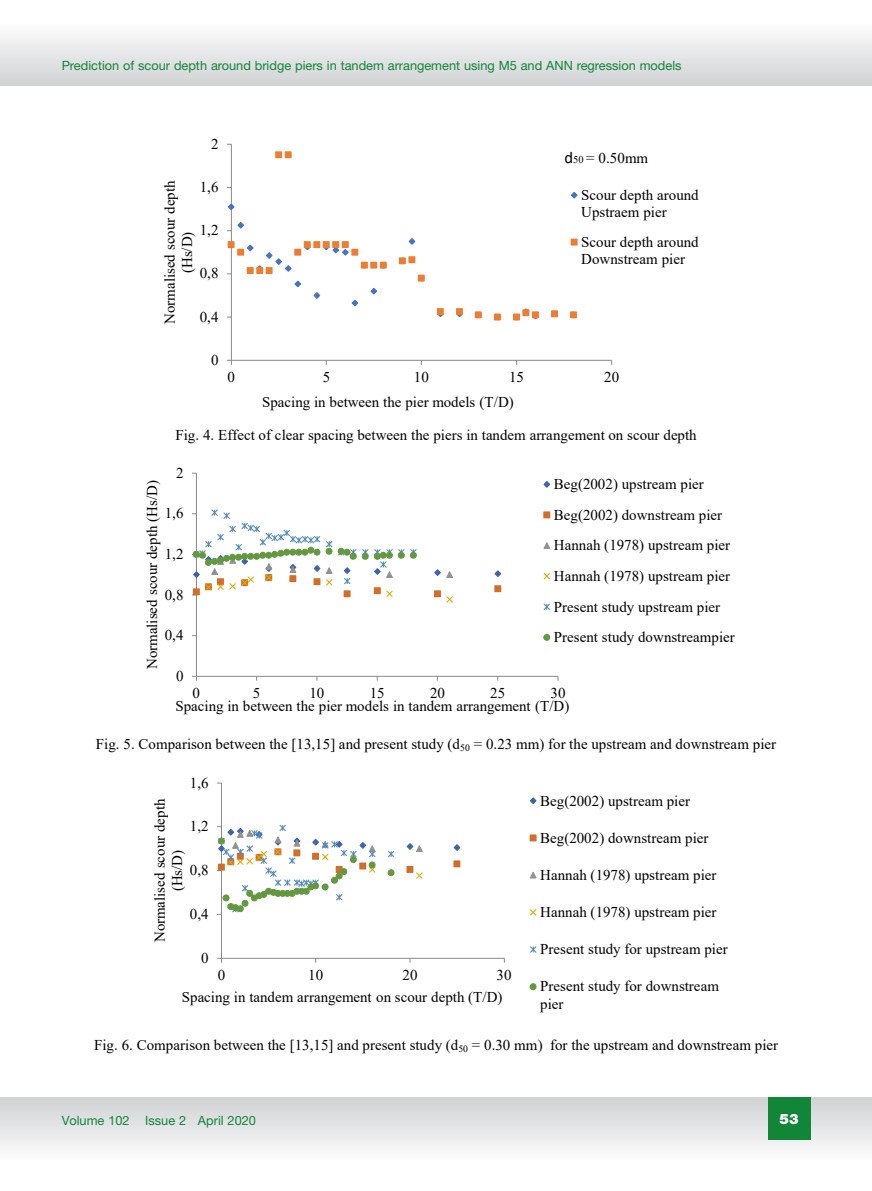
<style>
.page{position:relative;width:872px;height:1191px;background:#fff}
.page>*{position:absolute;margin:0;border:0;box-sizing:border-box;transform-origin:0 0}
.t1{font:15px/30.6px "Times New Roman";letter-spacing:.005em;color:#000}
.t2{font:900 14.25px "Helvetica Neue LT Pro";color:#fff}
.t3{font:12.75px "Helvetica Neue LT Pro";color:#118637}
.s1{font-family:"Calibri";font-size:16.5px}
.s2{font-size:10.5px}
</style>
<div class="page">
<svg style="left:0;top:35px;width:872px;height:50px"></svg>
<svg style="left:0;top:1097px;width:872px;height:52px"></svg>
<div style="left:767px;top:1097px;width:43px;height:43px;background:#118637"></div>
<hr style="left:231px;top:144px;width:1px;height:216px;background:#898989">
<hr style="left:231px;top:360px;width:380px;height:1px;background:#898989">
<svg style="left:227px;top:360px;width:5px;height:5px"></svg>
<svg style="left:228px;top:203px;width:7px;height:8px"></svg>
<svg style="left:237px;top:222px;width:7px;height:7px"></svg>
<svg style="left:294px;top:280px;width:7px;height:8px"></svg>
<svg style="left:313px;top:292px;width:8px;height:7px"></svg>
<svg style="left:351px;top:299px;width:8px;height:8px"></svg>
<svg style="left:370px;top:288px;width:7px;height:7px"></svg>
<svg style="left:408px;top:238px;width:8px;height:7px"></svg>
<div style="left:228px;top:241px;width:6px;height:7px;border:1px solid #ed7d31"></div>
<div style="left:275px;top:151px;width:7px;height:7px;border:1px solid #ed7d31"></div>
<svg style="left:276px;top:152px;width:13px;height:6px"></svg>
<div style="left:285px;top:151px;width:6px;height:7px;border:1px solid #ed7d31"></div>
<div style="left:304px;top:241px;width:7px;height:7px;border:1px solid #ed7d31"></div>
<div style="left:313px;top:241px;width:7px;height:7px;border:1px solid #ed7d31"></div>
<div style="left:323px;top:241px;width:6px;height:7px;border:1px solid #ed7d31"></div>
<div style="left:332px;top:241px;width:7px;height:7px;border:1px solid #ed7d31"></div>
<div style="left:342px;top:241px;width:6px;height:7px;border:1px solid #ed7d31"></div>
<svg style="left:227px;top:242px;width:160px;height:32px"></svg>
<svg style="left:398px;top:257px;width:17px;height:8px"></svg>
<div style="left:408px;top:256px;width:7px;height:7px;border:1px solid #ed7d31"></div>
<svg style="left:417px;top:274px;width:8px;height:8px"></svg>
<svg style="left:436px;top:309px;width:7px;height:9px"></svg>
<div style="left:437px;top:308px;width:7px;height:7px;border:1px solid #ed7d31"></div>
<svg style="left:457px;top:310px;width:5px;height:8px"></svg>
<div style="left:456px;top:308px;width:7px;height:7px;border:1px solid #ed7d31"></div>
<svg style="left:474px;top:312px;width:8px;height:7px"></svg>
<div style="left:475px;top:311px;width:7px;height:7px;border:1px solid #ed7d31"></div>
<svg style="left:494px;top:313px;width:7px;height:8px"></svg>
<div style="left:494px;top:314px;width:7px;height:6px;border:1px solid #ed7d31"></div>
<svg style="left:513px;top:308px;width:26px;height:13px"></svg>
<div style="left:532px;top:311px;width:7px;height:7px;border:1px solid #ed7d31"></div>
<svg style="left:551px;top:312px;width:7px;height:6px"></svg>
<div style="left:551px;top:310px;width:7px;height:7px;border:1px solid #ed7d31"></div>
<svg style="left:570px;top:313px;width:7px;height:6px"></svg>
<div style="left:570px;top:311px;width:7px;height:7px;border:1px solid #ed7d31"></div>
<svg style="left:571px;top:192px;width:7px;height:7px"></svg>
<svg style="left:571px;top:239px;width:6px;height:6px"></svg>
<hr style="left:196px;top:473px;width:1px;height:203px;background:#898989">
<hr style="left:196px;top:676px;width:362px;height:1px;background:#898989">
<svg style="left:494px;top:570px;width:8px;height:7px"></svg>
<div style="left:434px;top:590px;width:7px;height:7px;border:1px solid #d26e2a"></div>
<div style="left:494px;top:585px;width:7px;height:7px;border:1px solid #d26e2a"></div>
<svg style="left:434px;top:569px;width:19px;height:9px"></svg>
<svg style="left:446px;top:596px;width:7px;height:7px"></svg>
<svg style="left:192px;top:509px;width:225px;height:89px"></svg>
<div style="left:410px;top:552px;width:7px;height:6px;border:1px solid #62993e;border-radius:50%"></div>
<svg style="left:543px;top:481px;width:8px;height:7px"></svg>
<div style="left:543px;top:511px;width:7px;height:7px;border:1px solid #d26e2a"></div>
<svg style="left:543px;top:542px;width:8px;height:7px"></svg>
<svg style="left:543px;top:573px;width:7px;height:7px"></svg>
<svg style="left:543px;top:603px;width:7px;height:7px"></svg>
<div style="left:543px;top:634px;width:7px;height:6px;border:1px solid #62993e;border-radius:50%"></div>
<hr style="left:221px;top:783px;width:1px;height:175px;background:#898989">
<hr style="left:221px;top:958px;width:283px;height:1px;background:#898989">
<svg style="left:453px;top:844px;width:8px;height:7px"></svg>
<div style="left:453px;top:860px;width:7px;height:7px;border:1px solid #d26e2a"></div>
<svg style="left:406px;top:843px;width:17px;height:9px"></svg>
<svg style="left:407px;top:866px;width:16px;height:13px"></svg>
<svg style="left:388px;top:851px;width:7px;height:7px"></svg>
<svg style="left:217px;top:824px;width:159px;height:91px"></svg>
<div style="left:369px;top:861px;width:6px;height:7px;border:1px solid #62993e;border-radius:50%"></div>
<div style="left:388px;top:869px;width:6px;height:7px;border:1px solid #62993e;border-radius:50%"></div>
<svg style="left:530px;top:797px;width:7px;height:7px"></svg>
<div style="left:530px;top:834px;width:6px;height:7px;border:1px solid #d26e2a"></div>
<svg style="left:530px;top:872px;width:7px;height:6px"></svg>
<svg style="left:530px;top:909px;width:7px;height:7px"></svg>
<svg style="left:530px;top:946px;width:7px;height:7px"></svg>
<div style="left:530px;top:983px;width:6px;height:7px;border:1px solid #62993e;border-radius:50%"></div>
<p class="t3" style="left:62px;top:57px;width:621px">Prediction of scour depth around bridge piers in tandem arrangement using M5 and ANN regression models</p>
<p class="t1" style="left:211px;top:128px;width:9px">2</p>
<p class="t1" style="left:161px;top:324px;width:145px;line-height:17.2px;text-align:center;rotate:-90deg">Normalised scour depth (Hs/D)</p>
<p class="t1" style="left:200px;top:171px;width:20px">1,6</p>
<p class="t1" style="left:200px;top:214px;width:20px">1,2</p>
<p class="t1" style="left:200px;top:257px;width:20px">0,8</p>
<p class="t1" style="left:200px;top:301px;width:20px">0,4</p>
<p class="t1" style="left:564px;top:142px;width:85px"><span class="s1">d</span><span class="s2">50</span> = 0.50mm</p>
<p class="t1" style="left:581px;top:186px;width:119px;line-height:17.2px">Scour depth around<br>Upstraem pier</p>
<p class="t1" style="left:581px;top:233px;width:119px;line-height:17.1px">Scour depth around<br>Downstream pier</p>
<p class="t1" style="left:211px;top:344px;width:9px">0</p>
<p class="t1" style="left:227px;top:361px;width:9px">0</p>
<p class="t1" style="left:323px;top:361px;width:9px">5</p>
<p class="t1" style="left:414px;top:361px;width:17px">10</p>
<p class="t1" style="left:509px;top:361px;width:17px">15</p>
<p class="t1" style="left:604px;top:361px;width:17px">20</p>
<p class="t1" style="left:262px;top:386px;width:253px">Spacing in between the pier models (T/D)</p>
<p class="t1" style="left:176px;top:419px;width:522px">Fig. 4. Effect of clear spacing between the piers in tandem arrangement on scour depth</p>
<p class="t1" style="left:176px;top:457px;width:9px">2</p>
<p class="t1" style="left:136px;top:669px;width:190px;rotate:-90deg">Normalised scour depth (Hs/D)</p>
<p class="t1" style="left:165px;top:497px;width:20px">1,6</p>
<p class="t1" style="left:165px;top:538px;width:20px">1,2</p>
<p class="t1" style="left:165px;top:579px;width:20px">0,8</p>
<p class="t1" style="left:165px;top:619px;width:20px">0,4</p>
<p class="t1" style="left:176px;top:660px;width:9px">0</p>
<p class="t1" style="left:554px;top:468px;width:182px">Beg(2002) upstream pier<br>Beg(2002) downstream pier<br>Hannah (1978) upstream pier<br>Hannah (1978) upstream pier<br>Present study upstream pier<br>Present study downstreampier</p>
<p class="t1" style="left:192px;top:677px;width:9px">0</p>
<p class="t1" style="left:253px;top:677px;width:9px">5</p>
<p class="t1" style="left:309px;top:677px;width:17px">10</p>
<p class="t1" style="left:370px;top:677px;width:17px">15</p>
<p class="t1" style="left:430px;top:677px;width:17px">20</p>
<p class="t1" style="left:490px;top:677px;width:17px">25</p>
<p class="t1" style="left:550px;top:677px;width:17px">30</p>
<p class="t1" style="left:175px;top:689px;width:395px">Spacing in between the pier models in tandem arrangement (T/D)</p>
<p class="t1" style="left:96px;top:728px;width:681px">Fig. 5. Comparison between the [13,15] and present study (d<sub>50</sub> = 0.23 mm) for the upstream and downstream pier</p>
<p class="t1" style="left:190px;top:767px;width:20px">1,6</p>
<p class="t1" style="left:151px;top:942px;width:145px;line-height:17.2px;text-align:center;rotate:-90deg">Normalised scour depth (Hs/D)</p>
<p class="t1" style="left:190px;top:810px;width:20px">1,2</p>
<p class="t1" style="left:190px;top:854px;width:20px">0,8</p>
<p class="t1" style="left:190px;top:898px;width:20px">0,4</p>
<p class="t1" style="left:201px;top:942px;width:9px">0</p>
<p class="t1" style="left:218px;top:959px;width:9px">0</p>
<p class="t1" style="left:308px;top:959px;width:17px">10</p>
<p class="t1" style="left:402px;top:959px;width:17px">20</p>
<p class="t1" style="left:496px;top:959px;width:17px">30</p>
<p class="t1" style="left:182px;top:981px;width:322px">Spacing in tandem arrangement on scour depth (T/D)</p>
<p class="t1" style="left:540px;top:785px;width:151px">Beg(2002) upstream pier</p>
<p class="t1" style="left:540px;top:822px;width:170px">Beg(2002) downstream pier</p>
<p class="t1" style="left:540px;top:859px;width:178px">Hannah (1978) upstream pier</p>
<p class="t1" style="left:540px;top:896px;width:178px">Hannah (1978) upstream pier</p>
<p class="t1" style="left:540px;top:933px;width:189px">Present study for upstream pier</p>
<p class="t1" style="left:540px;top:977px;width:180px;line-height:17.2px">Present study for downstream pier</p>
<p class="t1" style="left:94px;top:1029px;width:685px">Fig. 6. Comparison between the [13,15] and present study (d<sub>50</sub> = 0.30 mm) for the upstream and downstream pier</p>
<p class="t3" style="left:62px;top:1112px;width:196px">Volume 102 Issue 2 April 2020</p>
<p class="t2" style="left:779px;top:1110px;width:21px">53</p>
</div>
